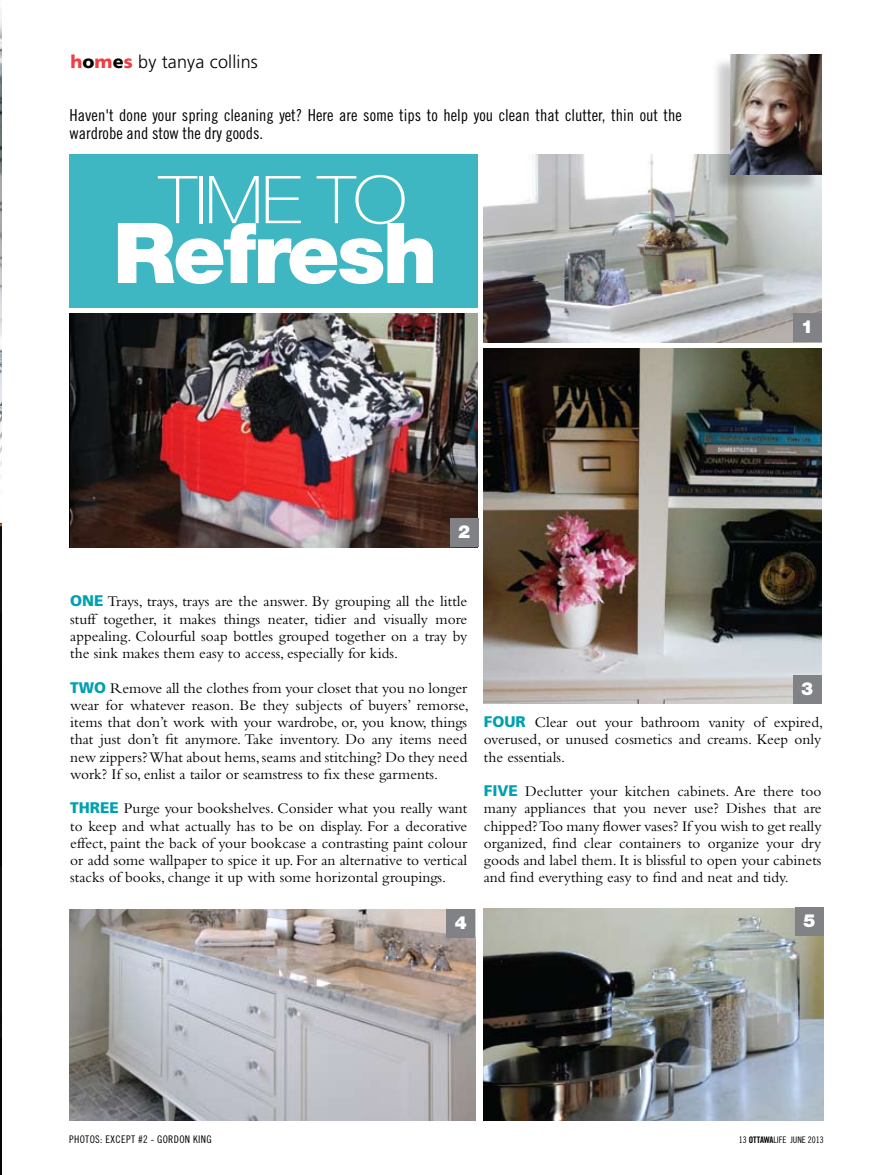
<style>
.page{position:relative;width:878px;height:1175px;background:#fff}
.page>*{position:absolute;margin:0;border:0;box-sizing:border-box;transform-origin:0 0}
.t1{font:900 84px "Helvetica Neue";letter-spacing:-.03em;color:#fff}
.t2{font:100 66px "Helvetica Neue";letter-spacing:-.03em;color:#fff;scale:1.1 1}
.t3{font:300 18px "Frutiger";letter-spacing:.01em;color:#000}
.t4{font:900 18px "Helvetica Neue";color:#fff}
.t5{font:16.5px/18px "Trade Gothic Cond Eighteen";color:#000}
.t6{font:15.3px/17.2px "Bembo";color:#000;text-align:justify}
.t7{font:10.5px "Trade Gothic Cond Eighteen";letter-spacing:.03em;color:#000}
.t8{font:9px "Trade Gothic Cond Eighteen";color:#000}
.s1{font-weight:900;color:#ef3f42}
.s2{font-weight:900}
.s3{font-family:"Frutiger";font-weight:900;color:#00a1af}
.s4{font-family:"Trade Gothic Bold Cond Twenty"}
</style>
<div class="page">
<img style="left:484px;top:349px;width:337px;height:355px">
<img style="left:484px;top:908px;width:339px;height:212px">
<div style="left:70px;top:154px;width:408px;height:154px;background:#3eb7c2"></div>
<img style="left:70px;top:313px;width:408px;height:235px">
<img style="left:484px;top:154px;width:337px;height:188px">
<div style="left:711px;top:56px;width:108px;height:137px;background:#000;opacity:.2"></div>
<img style="left:730px;top:54px;width:91px;height:120px">
<img style="left:70px;top:909px;width:405px;height:211px">
<div style="left:792px;top:313px;width:29px;height:29px;background:#808285"></div>
<div style="left:792px;top:675px;width:29px;height:29px;background:#808285"></div>
<div style="left:446px;top:909px;width:29px;height:29px;background:#808285"></div>
<div style="left:795px;top:907px;width:29px;height:29px;background:#808285"></div>
<div style="left:450px;top:518px;width:28px;height:29px;background:#808285"></div>
<img style="left:0;top:0;width:2px;height:1174px">
<p class="t3" style="left:71px;top:52px;width:189px"><span class="s1">h</span><span class="s2">o</span><span class="s1">m</span><span class="s2">e</span><span class="s1">s</span> by tanya collins</p>
<p class="t5" style="left:70px;top:106px;width:614px">Haven't done your spring cleaning yet? Here are some tips to help you clean that clutter, thin out the wardrobe and stow the dry goods.</p>
<h2 class="t2" style="left:159px;top:162px;width:227px">TIME TO</h2>
<h1 class="t1" style="left:113px;top:203px;width:326px">Refresh</h1>
<p class="t4" style="left:801px;top:316px;width:14px">1</p>
<p class="t4" style="left:458px;top:521px;width:14px">2</p>
<p class="t6" style="left:70px;top:592px;width:398px"><span class="s3">ONE</span> Trays, trays, trays are the answer. By grouping all the little stuff together, it makes things neater, tidier and visually more appealing. Colourful soap bottles grouped together on a tray by the sink makes them easy to access, especially for kids.</p>
<p class="t6" style="left:70px;top:679px;width:400px"><span class="s3">TWO</span> Remove all the clothes from your closet that you no longer wear for whatever reason. Be they subjects of buyers’ remorse, items that don’t work with your wardrobe, or, you know, things that just don’t fit anymore. Take inventory. Do any items need new zippers? What about hems, seams and stitching? Do they need work? If so, enlist a tailor or seamstress to fix these garments.</p>
<p class="t6" style="left:70px;top:799px;width:398px"><span class="s3">THREE</span> Purge your bookshelves. Consider what you really want to keep and what actually has to be on display. For a decorative effect, paint the back of your bookcase a contrasting paint colour or add some wallpaper to spice it up. For an alternative to vertical stacks of books, change it up with some horizontal groupings.</p>
<p class="t4" style="left:801px;top:677px;width:14px">3</p>
<p class="t6" style="left:484px;top:713px;width:341px"><span class="s3">FOUR</span> Clear out your bathroom vanity of expired, overused, or unused cosmetics and creams. Keep only the essentials.</p>
<p class="t6" style="left:484px;top:782px;width:339px"><span class="s3">FIVE</span> Declutter your kitchen cabinets. Are there too many appliances that you never use? Dishes that are chipped? Too many flower vases? If you wish to get really organized, find clear containers to organize your dry goods and label them. It is blissful to open your cabinets and find everything easy to find and neat and tidy.</p>
<p class="t7" style="left:69px;top:1132px;width:144px">PHOTOS: EXCEPT #2 - GORDON KING</p>
<p class="t4" style="left:454px;top:911px;width:14px">4</p>
<p class="t4" style="left:803px;top:910px;width:14px">5</p>
<p class="t8" style="left:738px;top:1134px;width:87px">13 <span class="s4">OTTAWA</span>LIFE JUNE 2013</p>
</div>
